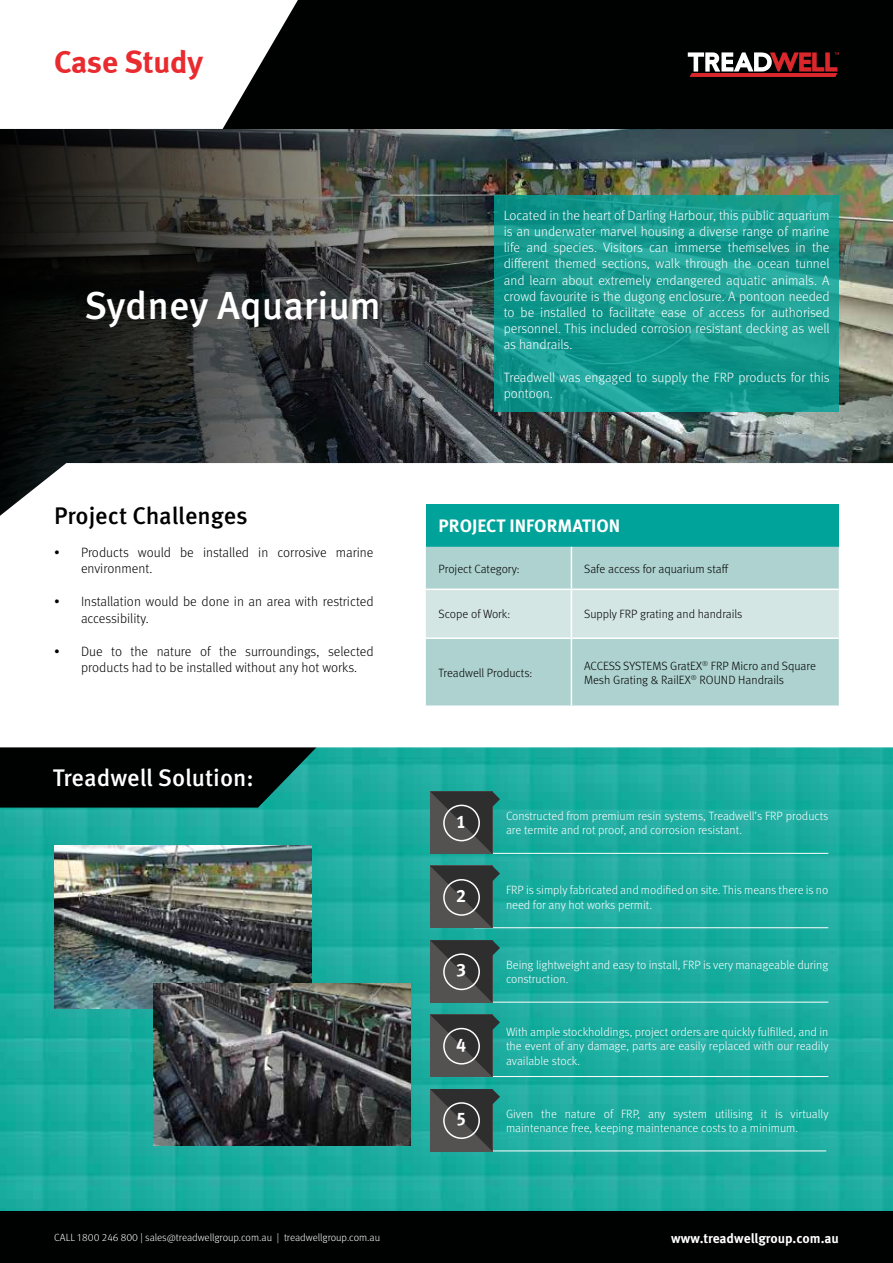
<style>
.page{position:relative;width:893px;height:1263px;background:#fff}
.page>*{position:absolute;margin:0;border:0;box-sizing:border-box;transform-origin:0 0}
.t1{font:500 39px "Meta Pro";color:#fff}
.t2{font:31.5px "Meta Bold LF";color:#e92a2f}
.t3{font:500 24px "Meta Pro";color:#fff}
.t4{font:500 24px "Meta Pro";letter-spacing:-.005em;color:#000}
.t5{font:700 18px "Meta Pro";color:#fff}
.t6{font:18px "Meta Bold LF";color:#fff}
.t7{font:300 13.5px/16.2px "Meta Pro";color:#fff;text-align:justify}
.t8{font:300 13.5px/16.5px "Meta Pro";color:#000}
.t9{font:700 13.5px "Meta Pro";color:#fff}
.t10{font:300 12px/14.4px "Meta Pro";color:#fff}
.t11{font:300 12px/14.4px "Meta Pro";color:#000}
.t12{font:300 10.5px "Meta Pro";color:#fff}
</style>
<div class="page">
<img style="left:0;top:747px;width:893px;height:464px">
<svg style="left:0;top:747px;width:318px;height:60px;background:#041211"></svg>
<img style="left:583px;top:129px;width:310px;height:334px">
<svg style="left:0;top:129px;width:583px;height:334px;background:#333635"></svg>
<svg style="left:0;top:463px;width:893px;height:243px"></svg>
<div style="left:0;top:0;width:893px;height:129px;background:#000101"></div>
<svg style="left:0;top:0;width:298px;height:129px;background:#dedede"></svg>
<svg style="left:494px;top:196px;width:345px;height:216px;background:#159a8f"></svg>
<svg style="left:688px;top:52px;width:151px;height:25px"></svg>
<div style="left:0;top:1211px;width:893px;height:52px;background:#000101"></div>
<div style="left:426px;top:504px;width:413px;height:43px;background:#00a399"></div>
<svg style="left:426px;top:547px;width:413px;height:158px;background:#b9d8d5"></svg>
<hr style="left:571px;top:547px;width:1px;height:41px;background:#fff">
<hr style="left:426px;top:588px;width:145px;height:2px;background:#fff">
<hr style="left:571px;top:588px;width:268px;height:2px;background:#fff">
<hr style="left:571px;top:590px;width:1px;height:47px;background:#fff">
<hr style="left:426px;top:637px;width:145px;height:2px;background:#fff">
<hr style="left:571px;top:637px;width:268px;height:2px;background:#fff">
<hr style="left:571px;top:639px;width:1px;height:66px;background:#fff">
<hr style="left:426px;top:705px;width:145px;height:2px;background:#fff">
<hr style="left:571px;top:705px;width:268px;height:2px;background:#fff">
<hr style="left:472px;top:1150px;width:354px;height:1px;background:#fff">
<svg style="left:430px;top:1089px;width:70px;height:62px;background:#404c4b"></svg>
<div style="left:443px;top:1102px;width:37px;height:37px;border:2px solid #fff;border-radius:50%"></div>
<hr style="left:474px;top:1002px;width:354px;height:1px;background:#fff">
<svg style="left:430px;top:940px;width:70px;height:62px;background:#404c4b"></svg>
<div style="left:443px;top:953px;width:37px;height:37px;border:2px solid #fff;border-radius:50%"></div>
<hr style="left:474px;top:1076px;width:354px;height:1px;background:#fff">
<svg style="left:430px;top:1015px;width:70px;height:62px;background:#414c4b"></svg>
<div style="left:443px;top:1028px;width:37px;height:36px;border:2px solid #fff;border-radius:50%"></div>
<hr style="left:474px;top:927px;width:354px;height:1px;background:#fff">
<svg style="left:430px;top:866px;width:70px;height:62px;background:#404c4b"></svg>
<div style="left:443px;top:879px;width:37px;height:37px;border:2px solid #fff;border-radius:50%"></div>
<hr style="left:474px;top:853px;width:354px;height:1px;background:#fff">
<svg style="left:430px;top:791px;width:70px;height:63px;background:#414c4b"></svg>
<div style="left:443px;top:805px;width:37px;height:36px;border:2px solid #fff;border-radius:50%"></div>
<img style="left:54px;top:846px;width:257px;height:162px">
<img style="left:153px;top:983px;width:257px;height:162px">
<h2 class="t2" style="left:54px;top:44px;width:151px">Case Study</h2>
<h1 class="t1" style="left:84px;top:275px;width:298px">Sydney Aquarium</h1>
<h3 class="t4" style="left:54px;top:497px;width:195px">Project Challenges</h3>
<p class="t8" style="left:81px;top:543px;width:294px;text-indent:-27px">• Products would be installed in corrosive marine environment.</p>
<p class="t8" style="left:81px;top:593px;width:294px;text-indent:-27px">• Installation would be done in an area with restricted accessibility.</p>
<p class="t8" style="left:81px;top:642px;width:294px;text-indent:-27px">• Due to the nature of the surroundings, selected products had to be installed without any hot works.</p>
<h3 class="t3" style="left:53px;top:759px;width:203px">Treadwell Solution:</h3>
<p class="t7" style="left:504px;top:206px;width:327px">Located in the heart of Darling Harbour, this public aquarium is an underwater marvel housing a diverse range of marine life and species. Visitors can immerse themselves in the different themed sections, walk through the ocean tunnel and learn about extremely endangered aquatic animals. A crowd favourite is the dugong enclosure. A pontoon needed to be installed to facilitate ease of access for authorised personnel. This included corrosion resistant decking as well as handrails.</p>
<p class="t7" style="left:504px;top:368px;width:327px">Treadwell was engaged to supply the FRP products for this pontoon.</p>
<h3 class="t5" style="left:439px;top:512px;width:183px">PROJECT INFORMATION</h3>
<p class="t11" style="left:439px;top:561px;width:83px">Project Category:</p>
<p class="t11" style="left:584px;top:561px;width:146px">Safe access for aquarium staff</p>
<p class="t11" style="left:439px;top:606px;width:73px">Scope of Work:</p>
<p class="t11" style="left:584px;top:606px;width:160px">Supply FRP grating and handrails</p>
<p class="t11" style="left:439px;top:665px;width:95px">Treadwell Products:</p>
<p class="t11" style="left:584px;top:658px;width:233px">ACCESS SYSTEMS GratEX<sup>®</sup> FRP Micro and Square<br>Mesh Grating &amp; RailEX<sup>®</sup> ROUND Handrails</p>
<h3 class="t6" style="left:456px;top:811px;width:12px">1</h3>
<p class="t10" style="left:506px;top:808px;width:324px">Constructed from premium resin systems, Treadwell’s FRP products are termite and rot proof, and corrosion resistant.</p>
<h3 class="t6" style="left:456px;top:885px;width:12px">2</h3>
<p class="t10" style="left:506px;top:882px;width:324px">FRP is simply fabricated and modified on site. This means there is no need for any hot works permit.</p>
<h3 class="t6" style="left:456px;top:959px;width:12px">3</h3>
<p class="t10" style="left:506px;top:957px;width:324px">Being lightweight and easy to install, FRP is very manageable during construction.</p>
<h3 class="t6" style="left:456px;top:1034px;width:12px">4</h3>
<p class="t10" style="left:506px;top:1024px;width:324px;text-align:justify">With ample stockholdings, project orders are quickly fulfilled, and in the event of any damage, parts are easily replaced with our readily available stock.</p>
<h3 class="t6" style="left:456px;top:1108px;width:12px">5</h3>
<p class="t10" style="left:506px;top:1105px;width:324px">Given the nature of FRP, any system utilising it is virtually maintenance free, keeping maintenance costs to a minimum.</p>
<p class="t12" style="left:54px;top:1230px;width:328px">CALL 1800 246 800 | sales@treadwellgroup.com.au | treadwellgroup.com.au</p>
<p class="t9" style="left:671px;top:1228px;width:169px">www.treadwellgroup.com.au</p>
</div>
